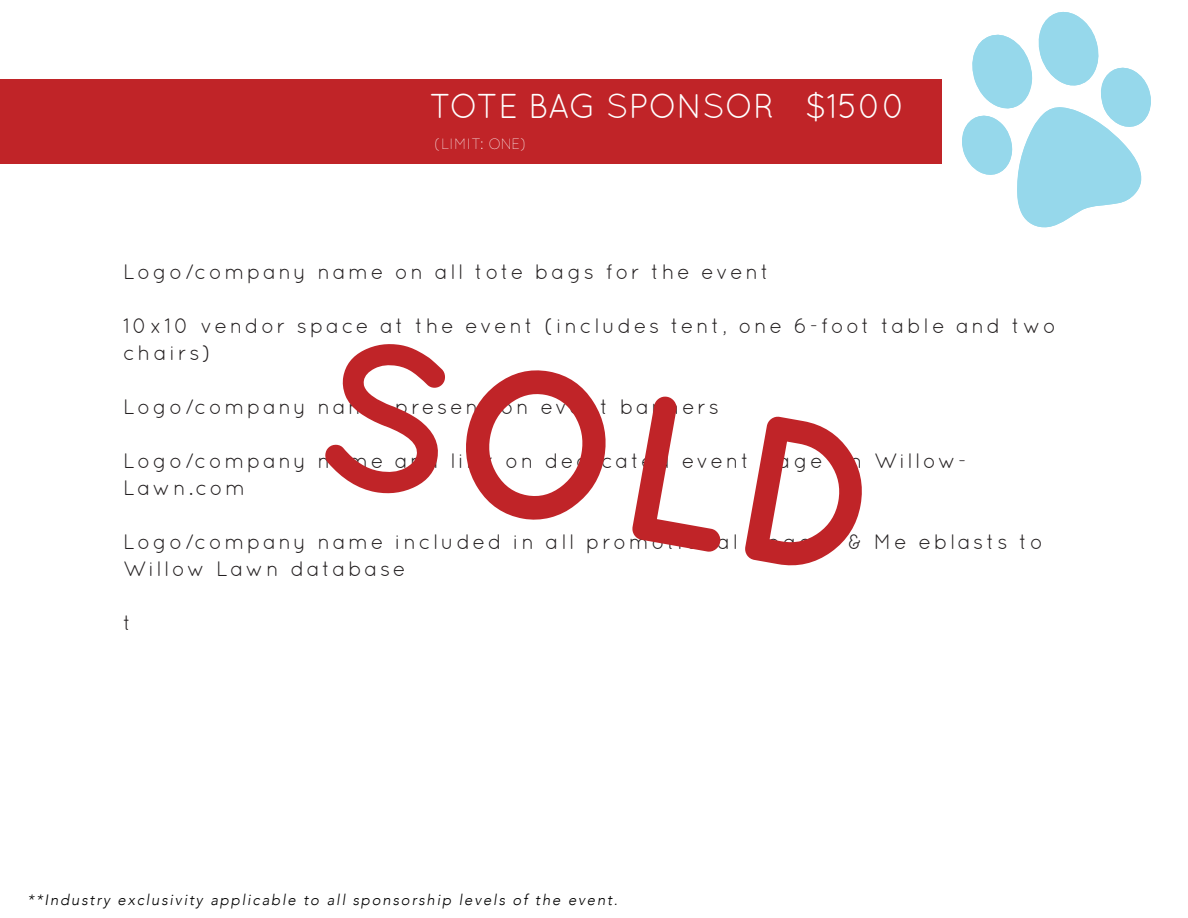
<style>
.page{position:relative;width:1188px;height:918px;background:#fff}
.page>*{position:absolute;margin:0;border:0;box-sizing:border-box;transform-origin:0 0}
.t1{font:700 207.45px "Quicksand";color:#c02428}
.t2{font:34.5px "Quicksand";color:#fff}
.t3{font:21px/27px "Quicksand";letter-spacing:.12em;color:#231f20}
.t4{font:italic 300 15px "Avenir";letter-spacing:.12em;color:#000}
.t5{font:300 15px "Quicksand";color:#fff}
</style>
<div class="page">
<div style="left:0;top:79px;width:942px;height:84px;background:#c02428"></div>
<svg style="left:962px;top:11px;width:189px;height:217px"></svg>
<h2 class="t2" style="left:430px;top:86px;width:478px">TOTE BAG SPONSOR $1500</h2>
<p class="t5" style="left:435px;top:136px;width:94px">(LIMIT: ONE)</p>
<p class="t3" style="left:123px;top:258px;width:648px">Logo/company name on all tote bags for the event</p>
<p class="t3" style="left:123px;top:312px;width:934px">10x10 vendor space at the event (includes tent, one 6-foot table and two chairs)</p>
<p class="t3" style="left:123px;top:393px;width:598px">Logo/company name present on event banners</p>
<p class="t3" style="left:123px;top:447px;width:845px">Logo/company name and link on dedicated event page on Willow-<br>Lawn.com</p>
<p class="t3" style="left:123px;top:528px;width:921px">Logo/company name included in all promotional Doggie &amp; Me eblasts to<br>Willow Lawn database</p>
<p class="t3" style="left:123px;top:609px;width:10px">t</p>
<h1 class="t1" style="left:340px;top:286px;width:571px;rotate:10deg">SOLD</h1>
<p class="t4" style="left:28px;top:891px;width:592px">**Industry exclusivity applicable to all sponsorship levels of the event.</p>
</div>
